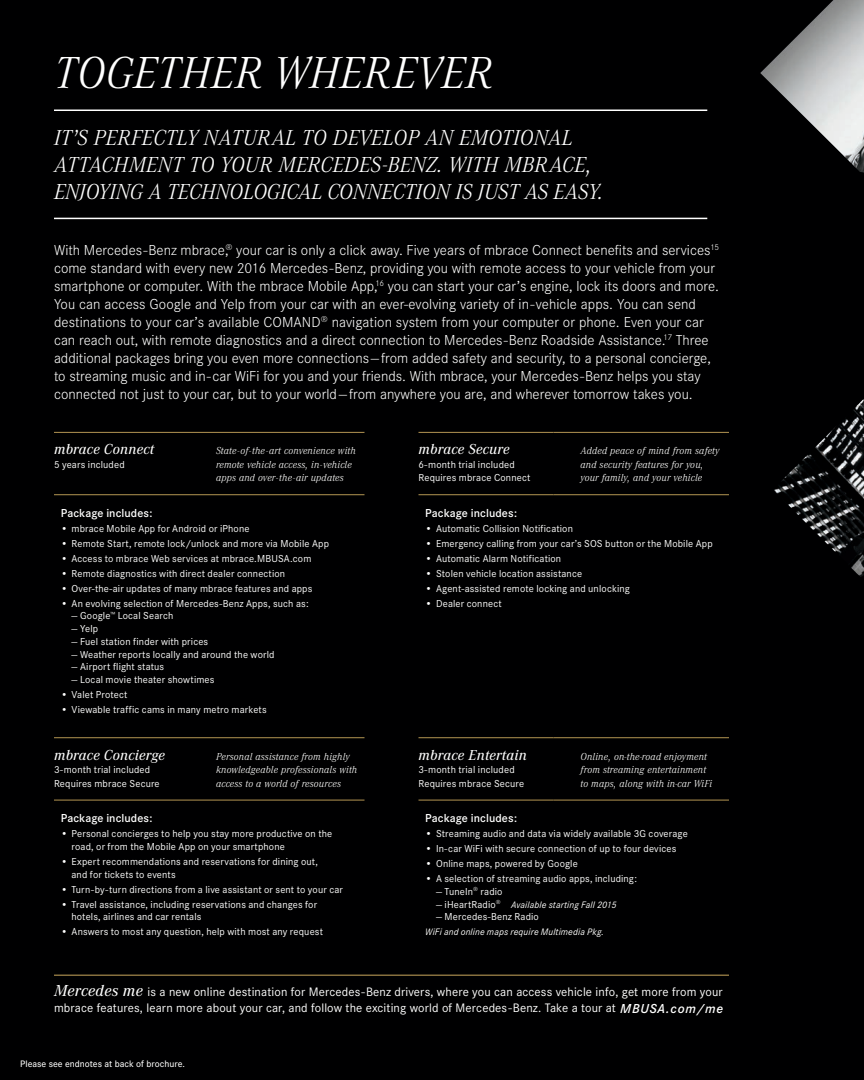
<style>
.page{position:relative;width:864px;height:1080px;background:#000001}
.page>*{position:absolute;margin:0;border:0;box-sizing:border-box;transform-origin:0 0}
.Head_31_w_rule{font:italic 300 46.5px "Corporate A";letter-spacing:.01em;color:#fff}
.Intro_Sub_w_rules{font:italic 300 22.5px/27px "Corporate A";letter-spacing:.01em;color:#fff}
.Body_FL{font:300 15px/18px "Corporate S";color:#fff}
.mbrace_package_head{font:italic 500 15px "Corporate A";letter-spacing:.015em;color:#fff}
.t1{font:12.75px/16.5px "Corporate S";letter-spacing:.01em;color:#fff}
.Table__Package_Name{font:600 12px "Corporate S";letter-spacing:.005em;color:#fff}
.Table__Options_Body{font:10.5px/12.8px "Corporate S";letter-spacing:.015em;color:#fff}
.mbrace_package_Intro{font:italic 300 10.5px/13.5px "Corporate A";letter-spacing:.02em;color:#fff}
.Table__Body{font:10.5px/13.5px "Corporate S";letter-spacing:.015em;color:#fff}
.Table__Options_Body-2{font:italic 9.75px "Corporate S";letter-spacing:.015em;color:#fff}
.Cutline{font:500 9.75px "Corporate S";color:#fff}
.s1{font-style:normal;font-size:10.5px}
.s2{font-family:"Corporate A";font-weight:500;font-style:italic;font-size:16.5px}
.s3{font-weight:600;font-style:italic;font-size:13.5px}
</style>
<div class="page">
<img style="left:774px;top:399px;width:90px;height:178px">
<img style="left:760px;top:0;width:104px;height:173px">
<hr style="left:54px;top:110px;width:653px;height:1px;background:#fff">
<hr style="left:54px;top:218px;width:653px;height:1px;background:#fff">
<hr style="left:54px;top:432px;width:135px;height:1px;background:#b49653">
<hr style="left:189px;top:432px;width:175px;height:1px;background:#b49653">
<hr style="left:418px;top:432px;width:136px;height:1px;background:#b49653">
<hr style="left:554px;top:432px;width:175px;height:1px;background:#b49653">
<hr style="left:54px;top:494px;width:135px;height:1px;background:#b49653">
<hr style="left:189px;top:494px;width:175px;height:1px;background:#b49653">
<hr style="left:418px;top:494px;width:136px;height:1px;background:#b49653">
<hr style="left:554px;top:494px;width:175px;height:1px;background:#b49653">
<hr style="left:54px;top:737px;width:135px;height:1px;background:#b49653">
<hr style="left:189px;top:737px;width:175px;height:1px;background:#b49653">
<hr style="left:418px;top:737px;width:136px;height:1px;background:#b49653">
<hr style="left:554px;top:737px;width:175px;height:1px;background:#b49653">
<hr style="left:54px;top:800px;width:135px;height:1px;background:#b49653">
<hr style="left:189px;top:800px;width:175px;height:1px;background:#b49653">
<hr style="left:418px;top:800px;width:136px;height:1px;background:#b49653">
<hr style="left:554px;top:800px;width:175px;height:1px;background:#b49653">
<hr style="left:54px;top:975px;width:675px;height:1px;background:#b49653">
<p class="Head_31_w_rule" style="left:54px;top:46px;width:440px">TOGETHER WHEREVER</p>
<p class="Intro_Sub_w_rules" style="left:54px;top:124px;width:551px">IT’S PERFECTLY NATURAL TO DEVELOP AN EMOTIONAL<br>ATTACHMENT TO YOUR MERCEDES-BENZ. WITH MBRACE,<br>ENJOYING A TECHNOLOGICAL CONNECTION IS JUST AS EASY.</p>
<p class="Body_FL" style="left:54px;top:241px;width:667px">With Mercedes-Benz mbrace,<sup>®</sup> your car is only a click away. Five years of mbrace Connect benefits and services<sup>15 </sup>come standard with every new 2016 Mercedes-Benz, providing you with remote access to your vehicle from your smartphone or computer. With the mbrace Mobile App,<sup>16</sup> you can start your car’s engine, lock its doors and more.<br>You can access Google and Yelp from your car with an ever-evolving variety of in-vehicle apps. You can send destinations to your car’s available COMAND<sup>®</sup> navigation system from your computer or phone. Even your car can reach out, with remote diagnostics and a direct connection to Mercedes-Benz Roadside Assistance.<sup>17</sup> Three additional packages bring you even more connections—from added safety and security, to a personal concierge, to streaming music and in-car WiFi for you and your friends. With mbrace, your Mercedes-Benz helps you stay connected not just to your car, but to your world—from anywhere you are, and wherever tomorrow takes you.</p>
<p class="mbrace_package_head" style="left:54px;top:441px;width:102px">mbrace Connect</p>
<p class="Table__Body" style="left:54px;top:458px;width:72px">5 years included</p>
<p class="mbrace_package_Intro" style="left:216px;top:444px;width:141px">State-of-the-art convenience with remote vehicle access, in-vehicle apps and over-the-air updates</p>
<p class="mbrace_package_head" style="left:418px;top:441px;width:93px">mbrace Secure</p>
<p class="Table__Body" style="left:418px;top:458px;width:113px">6-month trial included<br>Requires mbrace Connect</p>
<p class="mbrace_package_Intro" style="left:581px;top:444px;width:140px">Added peace of mind from safety and security features for you, your family, and your vehicle</p>
<p class="Table__Package_Name" style="left:61px;top:506px;width:93px">Package includes:</p>
<p class="Table__Options_Body" style="left:61px;top:522px;width:190px">• mbrace Mobile App for Android or iPhone</p>
<p class="Table__Options_Body" style="left:61px;top:537px;width:270px">• Remote Start, remote lock/unlock and more via Mobile App</p>
<p class="Table__Options_Body" style="left:61px;top:552px;width:252px">• Access to mbrace Web services at mbrace.MBUSA.com</p>
<p class="Table__Options_Body" style="left:61px;top:567px;width:226px">• Remote diagnostics with direct dealer connection</p>
<p class="Table__Options_Body" style="left:61px;top:582px;width:253px">• Over-the-air updates of many mbrace features and apps</p>
<p class="Table__Options_Body" style="left:61px;top:597px;width:250px">• An evolving selection of Mercedes-Benz Apps, such as:</p>
<p class="Table__Options_Body" style="left:72px;top:610px;width:103px">— Google<sup>™</sup> Local Search</p>
<p class="Table__Options_Body" style="left:72px;top:622px;width:28px">— Yelp</p>
<p class="Table__Options_Body" style="left:72px;top:635px;width:138px">— Fuel station finder with prices</p>
<p class="Table__Options_Body" style="left:72px;top:648px;width:205px">— Weather reports locally and around the world</p>
<p class="Table__Options_Body" style="left:72px;top:661px;width:94px">— Airport flight status</p>
<p class="Table__Options_Body" style="left:72px;top:673px;width:144px">— Local movie theater showtimes</p>
<p class="Table__Options_Body" style="left:61px;top:688px;width:68px">• Valet Protect</p>
<p class="Table__Options_Body" style="left:61px;top:703px;width:207px">• Viewable traffic cams in many metro markets</p>
<p class="Table__Package_Name" style="left:425px;top:506px;width:93px">Package includes:</p>
<p class="Table__Options_Body" style="left:425px;top:522px;width:149px">• Automatic Collision Notification</p>
<p class="Table__Options_Body" style="left:425px;top:537px;width:289px">• Emergency calling from your car’s SOS button or the Mobile App</p>
<p class="Table__Options_Body" style="left:425px;top:552px;width:138px">• Automatic Alarm Notification</p>
<p class="Table__Options_Body" style="left:425px;top:567px;width:158px">• Stolen vehicle location assistance</p>
<p class="Table__Options_Body" style="left:425px;top:582px;width:206px">• Agent-assisted remote locking and unlocking</p>
<p class="Table__Options_Body" style="left:425px;top:597px;width:78px">• Dealer connect</p>
<p class="mbrace_package_head" style="left:54px;top:746px;width:112px">mbrace Concierge</p>
<p class="Table__Body" style="left:54px;top:763px;width:107px">3-month trial included<br>Requires mbrace Secure</p>
<p class="mbrace_package_Intro" style="left:216px;top:750px;width:143px">Personal assistance from highly knowledgeable professionals with access to a world of resources</p>
<p class="mbrace_package_head" style="left:418px;top:746px;width:110px">mbrace Entertain</p>
<p class="Table__Body" style="left:418px;top:763px;width:107px">3-month trial included<br>Requires mbrace Secure</p>
<p class="mbrace_package_Intro" style="left:581px;top:750px;width:133px">Online, on-the-road enjoyment from streaming entertainment to maps, along with in-car WiFi</p>
<p class="Table__Package_Name" style="left:61px;top:812px;width:93px">Package includes:</p>
<p class="Table__Options_Body" style="left:72px;top:828px;width:262px;text-indent:-11px">• Personal concierges to help you stay more productive on the road, or from the Mobile App on your smartphone</p>
<p class="Table__Options_Body" style="left:72px;top:855px;width:248px;text-indent:-11px">• Expert recommendations and reservations for dining out, and for tickets to events</p>
<p class="Table__Options_Body" style="left:61px;top:883px;width:284px">• Turn-by-turn directions from a live assistant or sent to your car</p>
<p class="Table__Options_Body" style="left:72px;top:898px;width:247px;text-indent:-11px">• Travel assistance, including reservations and changes for hotels, airlines and car rentals</p>
<p class="Table__Options_Body" style="left:61px;top:925px;width:264px">• Answers to most any question, help with most any request</p>
<p class="Table__Package_Name" style="left:425px;top:812px;width:93px">Package includes:</p>
<p class="Table__Options_Body" style="left:425px;top:828px;width:264px">• Streaming audio and data via widely available 3G coverage</p>
<p class="Table__Options_Body" style="left:425px;top:842px;width:253px">• In-car WiFi with secure connection of up to four devices</p>
<p class="Table__Options_Body" style="left:425px;top:857px;width:154px">• Online maps, powered by Google</p>
<p class="Table__Options_Body" style="left:425px;top:872px;width:213px">• A selection of streaming audio apps, including:</p>
<p class="Table__Options_Body" style="left:436px;top:885px;width:68px">— TuneIn<sup>®</sup> radio</p>
<p class="Table__Options_Body-2" style="left:436px;top:899px;width:182px"><span class="s1">— iHeartRadio</span><sup>®</sup> Available starting Fall 2015</p>
<p class="Table__Options_Body" style="left:436px;top:911px;width:104px">— Mercedes-Benz Radio</p>
<p class="Table__Options_Body-2" style="left:425px;top:926px;width:180px">WiFi and online maps require Multimedia Pkg.</p>
<p class="t1" style="left:54px;top:984px;width:671px"><span class="s2">Mercedes me</span> is a new online destination for Mercedes-Benz drivers, where you can access vehicle info, get more from your mbrace features, learn more about your car, and follow the exciting world of Mercedes-Benz. Take a tour at <span class="s3">MBUSA.com/me</span></p>
<p class="Cutline" style="left:20px;top:1058px;width:166px">Please see endnotes at back of brochure.</p>
</div>
